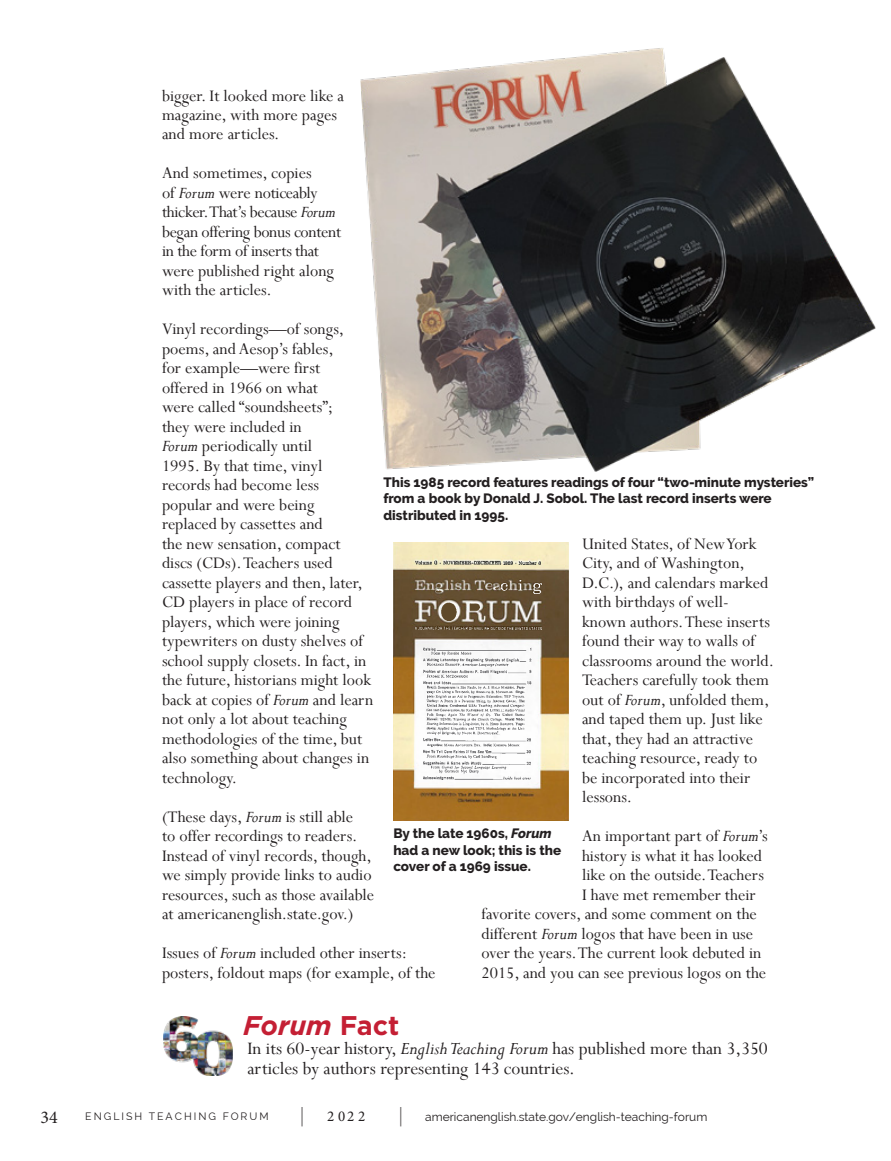
<style>
.page{position:relative;width:891px;height:1161px;background:#fff}
.page>*{position:absolute;margin:0;border:0;box-sizing:border-box;transform-origin:0 0}
.t1{font:italic 700 27px "Gotham";color:#c41f34}
.Body{font:19.5px/19.5px "Perpetua";color:#231f20}
.Body-2{font:18px/19.5px "Perpetua";color:#231f20}
.Body-3{font:18px/19.5px "Perpetua";letter-spacing:-.02em;color:#231f20}
.t2{font:18px "Minion Pro";color:#231f20}
.t3{font:15px "Minion Pro";color:#231f20}
.t4{font:800 13.5px/16.2px "Raleway";color:#231f20}
.t5{font:12px "Raleway";color:#231f20}
.t6{font:10.5px "Raleway";letter-spacing:.19em;color:#231f20}
.s1{font-style:italic}
.s2{font-style:normal}
</style>
<div class="page">
<svg style="left:301px;top:1107px;width:2px;height:19px"></svg>
<svg style="left:400px;top:1107px;width:1px;height:19px"></svg>
<img style="left:360px;top:48px;width:515px;height:424px">
<img style="left:394px;top:542px;width:175px;height:279px">
<img style="left:424px;top:648px;width:108px;height:132px">
<img style="left:437px;top:584px;width:62px;height:37px">
<img style="left:415px;top:560px;width:126px;height:4px">
<img style="left:416px;top:626px;width:125px;height:3px">
<img style="left:501px;top:581px;width:41px;height:13px">
<img style="left:164px;top:1016px;width:69px;height:60px">
<p class="Body-2" style="left:162px;top:85px;width:184px">bigger. It looked more like a magazine, with more pages and more articles.</p>
<p class="Body-3" style="left:162px;top:163px;width:181px">And sometimes, copies<br>of <span class="s1">Forum</span> were noticeably thicker. That’s because <span class="s1">Forum </span>began offering bonus content in the form of inserts that were published right along with the articles.</p>
<p class="Body-2" style="left:162px;top:319px;width:213px">Vinyl recordings—of songs, poems, and Aesop’s fables,<br>for example—were first<br>offered in 1966 on what<br>were called “soundsheets”;<br>they were included in<br><span class="s1">Forum</span> periodically until<br>1995. By that time, vinyl records had become less popular and were being replaced by cassettes and<br>the new sensation, compact discs (CDs). Teachers used cassette players and then, later,<br>CD players in place of record players, which were joining typewriters on dusty shelves of school supply closets. In fact, in the future, historians might look back at copies of <span class="s1">Forum</span> and learn not only a lot about teaching methodologies of the time, but also something about changes in technology.</p>
<p class="Body-2" style="left:162px;top:807px;width:214px">(These days, <span class="s1">Forum</span> is still able<br>to offer recordings to readers.<br>Instead of vinyl records, though, we simply provide links to audio resources, such as those available at americanenglish.state.gov.)</p>
<p class="Body-2" style="left:162px;top:943px;width:275px">Issues of <span class="s1">Forum</span> included other inserts: posters, foldout maps (for example, of the</p>
<p class="t4" style="left:383px;top:474px;width:432px">This 1985 record features readings of four “two-minute mysteries” from a book by Donald J. Sobol. The last record inserts were distributed in 1995.</p>
<p class="Body-2" style="left:582px;top:534px;width:193px">United States, of New York<br>City, and of Washington,<br>D.C.), and calendars marked with birthdays of well&shy;known authors. These inserts found their way to walls of classrooms around the world.<br>Teachers carefully took them out of <span class="s1">Forum</span>, unfolded them, and taped them up. Just like that, they had an attractive teaching resource, ready to be incorporated into their lessons.</p>
<p class="Body-2" style="left:582px;top:826px;width:187px">An important part of <span class="s1">Forum</span>’s</p>
<p class="Body-2" style="left:582px;top:846px;width:182px">history is what it has looked</p>
<p class="Body-2" style="left:582px;top:865px;width:183px">like on the outside. Teachers</p>
<p class="Body-2" style="left:582px;top:885px;width:175px">I have met remember their</p>
<p class="Body-2" style="left:482px;top:904px;width:277px">favorite covers, and some comment on the</p>
<p class="Body-2" style="left:482px;top:924px;width:273px">different <span class="s1">Forum</span> logos that have been in use</p>
<p class="Body-2" style="left:482px;top:943px;width:281px">over the years. The current look debuted in</p>
<p class="Body-2" style="left:482px;top:963px;width:286px">2015, and you can see previous logos on the</p>
<p class="t4" style="left:393px;top:826px;width:169px">By the late 1960s, <span class="s1">Forum </span>had a new look; this is the cover of a 1969 issue.</p>
<p class="t1" style="left:243px;top:1007px;width:158px">Forum <span class="s2">Fact</span></p>
<p class="Body" style="left:248px;top:1038px;width:522px">In its 60-year history, <span class="s1">English Teaching Forum</span> has published more than 3,350 articles by authors representing 143 countries.</p>
<p class="t2" style="left:40px;top:1105px;width:19px">34</p>
<p class="t6" style="left:85px;top:1110px;width:185px">ENGLISH TEACHING FORUM</p>
<p class="t3" style="left:327px;top:1106px;width:40px">2022</p>
<p class="t5" style="left:425px;top:1110px;width:284px">americanenglish.state.gov/english-teaching-forum</p>
</div>
